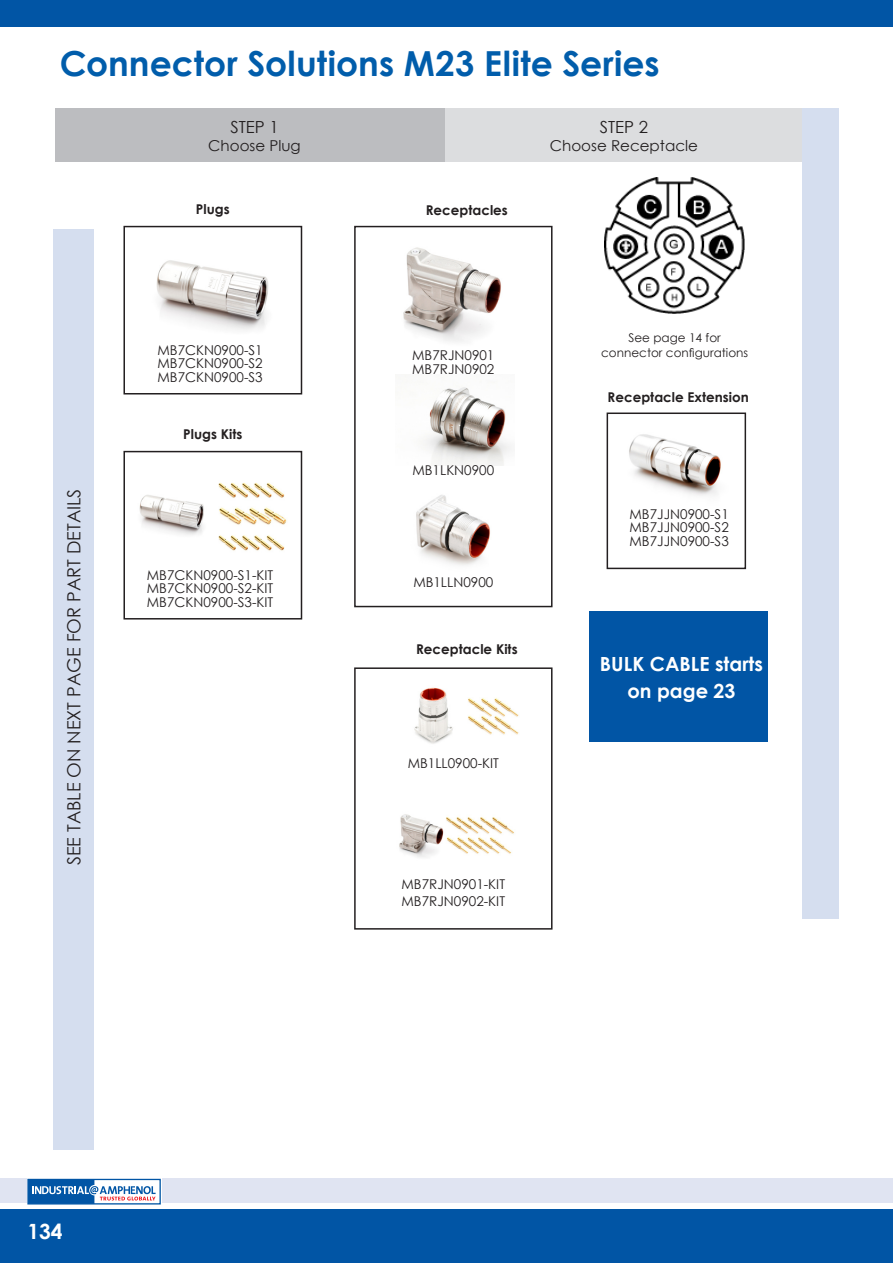
<style>
.page{position:relative;width:893px;height:1263px;background:#fff}
.page>*{position:absolute;margin:0;border:0;box-sizing:border-box;transform-origin:0 0}
.Section_Headers{font:700 34.5px "Century Gothic";letter-spacing:.005em;color:#015dab}
.t1{font:700 21px "Century Gothic";color:#fff}
.Tert_bulleted_indent{font:700 19.5px/27px "Century Gothic";color:#fff;text-align:center}
.Tert_bulleted_indent-2{font:18.15px "Century Gothic";color:#231f20}
.Tert_bulleted_indent-3{font:16.65px "Century Gothic";color:#231f20}
.Tert_bulleted_indent-4{font:15px "Century Gothic";color:#231f20}
.Part_Image_Header_fo{font:13.5px/13.5px "Century Gothic";color:#231f20;text-align:justify}
.Tert_bulleted_indent-5{font:700 13.5px "Century Gothic";color:#231f20}
.Tert_bulleted_indent-6{font:13.5px "Century Gothic";color:#231f20}
.Tert_bulleted_indent-7{font:12px/15px "Century Gothic";color:#231f20;text-align:center}
</style>
<div class="page">
<div style="left:55px;top:109px;width:399px;height:53px;background:#bcbdc0"></div>
<div style="left:446px;top:109px;width:356px;height:53px;background:#dcdddf"></div>
<div style="left:802px;top:108px;width:36px;height:810px;background:#d5deef"></div>
<div style="left:53px;top:230px;width:41px;height:919px;background:#d5deef"></div>
<div style="left:123px;top:226px;width:179px;height:168px;border:2px solid #231f20"></div>
<img style="left:156px;top:260px;width:113px;height:70px">
<img style="left:403px;top:247px;width:98px;height:95px">
<img style="left:605px;top:178px;width:140px;height:136px">
<div style="left:354px;top:226px;width:198px;height:381px;border:2px solid #231f20"></div>
<div style="left:607px;top:412px;width:139px;height:157px;border:2px solid #231f20"></div>
<img style="left:414px;top:687px;width:105px;height:57px">
<img style="left:629px;top:434px;width:92px;height:62px">
<img style="left:423px;top:387px;width:88px;height:79px">
<img style="left:416px;top:495px;width:74px;height:70px">
<div style="left:589px;top:612px;width:178px;height:130px;background:#0155a5"></div>
<div style="left:354px;top:667px;width:198px;height:262px;border:2px solid #231f20"></div>
<div style="left:123px;top:451px;width:179px;height:168px;border:2px solid #231f20"></div>
<img style="left:139px;top:482px;width:148px;height:69px">
<img style="left:399px;top:814px;width:115px;height:43px">
<div style="left:0;top:1210px;width:893px;height:53px;background:#0155a5"></div>
<div style="left:0;top:0;width:893px;height:26px;background:#0155a5"></div>
<div style="left:0;top:1178px;width:893px;height:25px;background:#e0e4f2"></div>
<div style="left:27px;top:1178px;width:134px;height:27px;background:#fff"></div>
<div style="left:27px;top:1179px;width:134px;height:25px;border:1px solid #0155a5"></div>
<svg style="left:28px;top:1179px;width:128px;height:25px"></svg>
<p class="Section_Headers" style="left:60px;top:38px;width:601px">Connector Solutions M23 Elite Series</p>
<p class="Tert_bulleted_indent-2" style="left:61px;top:865px;width:378px;rotate:-90deg">SEE TABLE ON NEXT PAGE FOR PART DETAILS</p>
<p class="Tert_bulleted_indent-3" style="left:230px;top:115px;width:50px">STEP 1</p>
<p class="Tert_bulleted_indent-4" style="left:208px;top:135px;width:94px">Choose Plug</p>
<p class="Tert_bulleted_indent-5" style="left:196px;top:198px;width:35px">Plugs</p>
<p class="Tert_bulleted_indent-5" style="left:426px;top:200px;width:84px">Receptacles</p>
<p class="Tert_bulleted_indent-3" style="left:600px;top:115px;width:50px">STEP 2</p>
<p class="Tert_bulleted_indent-4" style="left:550px;top:135px;width:150px">Choose Receptacle</p>
<p class="Part_Image_Header_fo" style="left:158px;top:343px;width:107px">MB7CKN0900-S1</p>
<p class="Part_Image_Header_fo" style="left:158px;top:356px;width:107px">MB7CKN0900-S2</p>
<p class="Part_Image_Header_fo" style="left:158px;top:370px;width:107px">MB7CKN0900-S3</p>
<p class="Tert_bulleted_indent-5" style="left:183px;top:423px;width:61px">Plugs Kits</p>
<p class="Part_Image_Header_fo" style="left:147px;top:568px;width:128px">MB7CKN0900-S1-KIT</p>
<p class="Part_Image_Header_fo" style="left:147px;top:581px;width:128px">MB7CKN0900-S2-KIT</p>
<p class="Part_Image_Header_fo" style="left:147px;top:595px;width:128px">MB7CKN0900-S3-KIT</p>
<p class="Part_Image_Header_fo" style="left:412px;top:348px;width:84px">MB7RJN0901</p>
<p class="Part_Image_Header_fo" style="left:412px;top:362px;width:84px">MB7RJN0902</p>
<p class="Part_Image_Header_fo" style="left:412px;top:463px;width:83px">MB1LKN0900</p>
<p class="Part_Image_Header_fo" style="left:413px;top:575px;width:82px">MB1LLN0900</p>
<p class="Tert_bulleted_indent-5" style="left:416px;top:639px;width:103px">Receptacle Kits</p>
<p class="Tert_bulleted_indent-6" style="left:408px;top:754px;width:93px">MB1LL0900-KIT</p>
<p class="Tert_bulleted_indent-6" style="left:402px;top:875px;width:105px">MB7RJN0901-KIT</p>
<p class="Tert_bulleted_indent-6" style="left:402px;top:892px;width:105px">MB7RJN0902-KIT</p>
<p class="Tert_bulleted_indent-7" style="left:601px;top:330px;width:148px">See page 14 for connector configurations</p>
<p class="Tert_bulleted_indent-5" style="left:608px;top:387px;width:143px">Receptacle Extension</p>
<p class="Part_Image_Header_fo" style="left:630px;top:507px;width:101px">MB7JJN0900-S1<br>MB7JJN0900-S2<br>MB7JJN0900-S3</p>
<p class="Tert_bulleted_indent" style="left:600px;top:649px;width:165px">BULK CABLE starts on page 23</p>
<h2 class="t1" style="left:27px;top:1215px;width:37px">134</h2>
</div>
